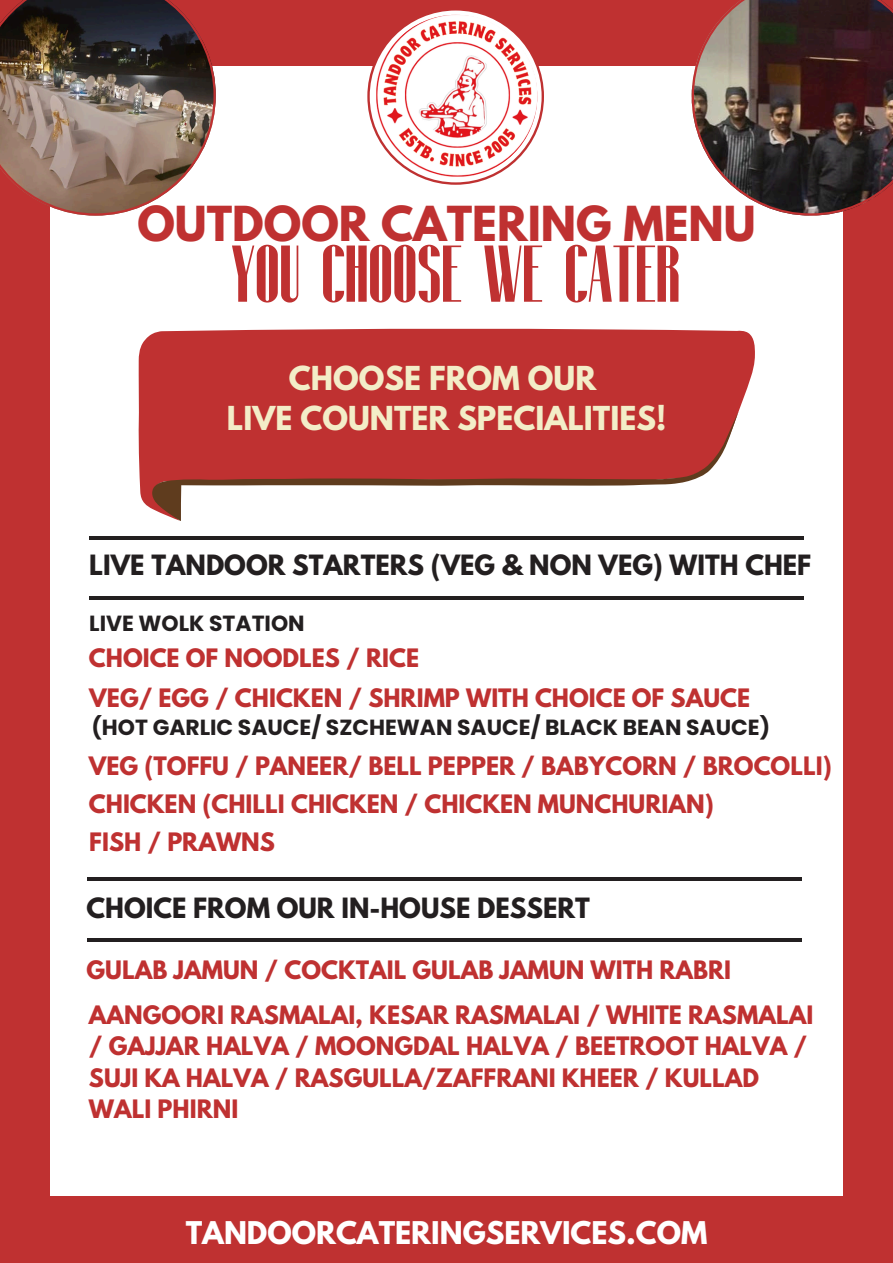
<style>
.page{position:relative;width:893px;height:1263px;background:#bf3131}
.page>*{position:absolute;margin:0;border:0;box-sizing:border-box;transform-origin:0 0}
.t1{font:700 82.43px "Fontuna";color:#bf3131}
.t2{font:700 42.75px "League Spartan";color:#bf3131}
.t3{font:700 29.25px/40.5px "League Spartan";color:#f3edc8;text-align:center}
.t4{font:700 27.75px "League Spartan";color:#fff}
.t5{font:700 24.75px "League Spartan";color:#231f20}
.t6{font:700 22.5px/31.5px "League Spartan";color:#bf3131}
.t7{font:700 21.9px "Poppins";color:#231f20}
</style>
<div class="page">
<div style="left:50px;top:66px;width:793px;height:1129px;background:#fff"></div>
<img style="left:0;top:0;width:216px;height:216px">
<img style="left:691px;top:0;width:202px;height:216px">
<svg style="left:367px;top:8px;width:177px;height:177px;fill:#bf3131"></svg>
<div style="left:370px;top:11px;width:171px;height:171px;background:#fff;border-radius:50%"></div>
<img style="left:374px;top:15px;width:163px;height:163px;border-radius:50%">
<hr style="left:89px;top:536px;width:715px;height:3px;background:#231f20">
<hr style="left:89px;top:597px;width:715px;height:3px;background:#231f20">
<svg style="left:138px;top:328px;width:617px;height:181px;background:#c33e3e"></svg>
<svg style="left:152px;top:411px;width:586px;height:110px;fill:#bf3131"></svg>
<hr style="left:87px;top:878px;width:714px;height:3px;background:#231f20">
<hr style="left:87px;top:939px;width:714px;height:3px;background:#231f20">
<p class="t2" style="left:137px;top:203px;width:619px">OUTDOOR CATERING MENU</p>
<p class="t1" style="left:231px;top:232px;width:450px">YOU CHOOSE WE CATER</p>
<h4 class="t3" style="left:227px;top:361px;width:441px">CHOOSE FROM OUR<br>LIVE COUNTER SPECIALITIES!</h4>
<p class="t5" style="left:89px;top:552px;width:723px">LIVE TANDOOR STARTERS (VEG &amp; NON VEG) WITH CHEF</p>
<h4 class="t7" style="left:89px;top:608px;width:217px">LIVE WOLK STATION</h4>
<h4 class="t6" style="left:89px;top:645px;width:331px">CHOICE OF NOODLES / RICE</h4>
<p class="t6" style="left:89px;top:685px;width:662px">VEG/ EGG / CHICKEN / SHRIMP WITH CHOICE OF SAUCE</p>
<p class="t7" style="left:91px;top:712px;width:680px">(HOT GARLIC SAUCE/ SZCHEWAN SAUCE/ BLACK BEAN SAUCE)</p>
<h4 class="t6" style="left:89px;top:753px;width:744px">VEG (TOFFU / PANEER/ BELL PEPPER / BABYCORN / BROCOLLI)</h4>
<h4 class="t6" style="left:89px;top:791px;width:626px">CHICKEN (CHILLI CHICKEN / CHICKEN MUNCHURIAN)</h4>
<h4 class="t6" style="left:89px;top:829px;width:187px">FISH / PRAWNS</h4>
<p class="t5" style="left:87px;top:895px;width:505px">CHOICE FROM OUR IN-HOUSE DESSERT</p>
<h4 class="t6" style="left:87px;top:957px;width:646px">GULAB JAMUN / COCKTAIL GULAB JAMUN WITH RABRI</h4>
<p class="t6" style="left:89px;top:1002px;width:726px">AANGOORI RASMALAI, KESAR RASMALAI / WHITE RASMALAI / GAJJAR HALVA / MOONGDAL HALVA / BEETROOT HALVA / SUJI KA HALVA / RASGULLA/ZAFFRANI KHEER / KULLAD WALI PHIRNI</p>
<p class="t4" style="left:186px;top:1219px;width:523px">TANDOORCATERINGSERVICES.COM</p>
</div>
